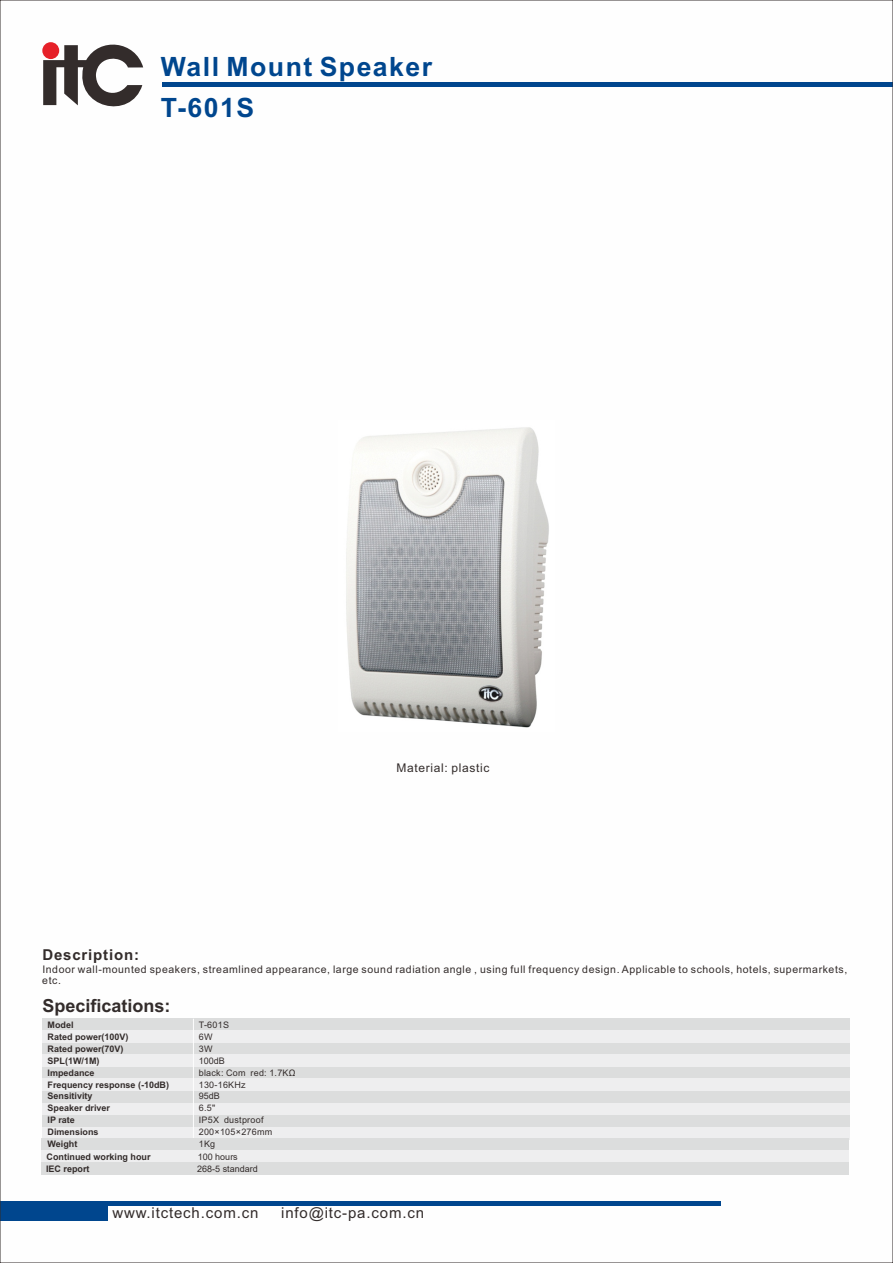
<style>
.page{position:relative;width:893px;height:1263px;background:#fff}
.page>*{position:absolute;margin:0;border:0;box-sizing:border-box;transform-origin:0 0}
.t1{font:700 26.55px/41.1px "Arial";letter-spacing:.055em;color:#00468e}
.t2{font:700 18px "Arial";color:#332c2b}
.t3{font:15px "Arial";letter-spacing:.055em;color:#332c2b}
.t4{font:700 15px "Arial";letter-spacing:.055em;color:#332c2b}
.t5{font:12px "Arial";letter-spacing:.055em;color:#332c2b}
.t6{font:10.5px/11.7px "Arial";letter-spacing:.055em;color:#332c2b}
.t7{font:700 9px/12px "Arial";color:#332c2b}
.t8{font:9px/12px "Arial";letter-spacing:.03em;color:#332c2b}
.t9{font:9px "Arial";color:#332c2b}
</style>
<div class="page">
<hr style="left:0;top:1202px;width:720px;height:4px;background:#00468e">
<div style="left:0;top:1202px;width:108px;height:18px;background:#00468e"></div>
<hr style="left:163px;top:82px;width:730px;height:4px;background:#00468e">
<svg style="left:43px;top:42px;width:100px;height:65px"></svg>
<div style="left:42px;top:1019px;width:808px;height:12px;background:#dcdddd"></div>
<div style="left:42px;top:1067px;width:808px;height:12px;background:#dcdddd"></div>
<div style="left:42px;top:1043px;width:808px;height:12px;background:#dcdddd"></div>
<div style="left:42px;top:1055px;width:808px;height:12px;background:#eeeeef"></div>
<div style="left:42px;top:1031px;width:808px;height:12px;background:#eeeeef"></div>
<div style="left:42px;top:1091px;width:808px;height:12px;background:#dcdddd"></div>
<div style="left:42px;top:1079px;width:808px;height:12px;background:#eeeeef"></div>
<div style="left:42px;top:1103px;width:808px;height:12px;background:#eeeeef"></div>
<div style="left:42px;top:1115px;width:808px;height:12px;background:#dcdddd"></div>
<img style="left:346px;top:427px;width:203px;height:301px">
<div style="left:42px;top:1127px;width:808px;height:12px;background:#eeeeef"></div>
<hr style="left:193px;top:1019px;width:1px;height:120px;background:#fefefe">
<div style="left:41px;top:1138px;width:808px;height:12px;background:#dcdddd"></div>
<div style="left:41px;top:1150px;width:808px;height:12px;background:#eeeeef"></div>
<div style="left:41px;top:1162px;width:808px;height:12px;background:#dcdddd"></div>
<h1 class="t1" style="left:161px;top:48px;width:273px">Wall Mount Speaker<br>T-601S</h1>
<h3 class="t5" style="left:397px;top:763px;width:94px">Material: plastic</h3>
<h3 class="t4" style="left:42px;top:949px;width:98px">Description:</h3>
<p class="t6" style="left:42px;top:964px;width:806px">Indoor wall-mounted speakers, streamlined appearance, large sound radiation angle , using full frequency design. Applicable to schools, hotels, supermarkets, etc.</p>
<p class="t8" style="left:199px;top:1020px;width:98px">T-601S<br>6W<br>3W<br>100dB<br>black: Com red: 1.7KΩ</p>
<p class="t8" style="left:199px;top:1089px;width:75px">95dB<br>6.5"<br>IP5X dustproof<br>200×105×276mm</p>
<h2 class="t2" style="left:42px;top:999px;width:130px">Specifications:</h2>
<p class="t7" style="left:48px;top:1020px;width:83px">Model<br>Rated power(100V)<br>Rated power(70V)<br>SPL(1W/1M)<br>Impedance</p>
<p class="t7" style="left:48px;top:1090px;width:64px">Sensitivity<br>Speaker driver<br>IP rate<br>Dimensions</p>
<p class="t7" style="left:48px;top:1080px;width:123px">Frequency response (-10dB)</p>
<p class="t8" style="left:199px;top:1080px;width:49px">130-16KHz</p>
<p class="t7" style="left:48px;top:1138px;width:31px">Weight</p>
<p class="t8" style="left:199px;top:1138px;width:18px">1Kg</p>
<p class="t7" style="left:47px;top:1151px;width:106px">Continued working hour</p>
<p class="t9" style="left:198px;top:1150px;width:42px">100 hours</p>
<p class="t7" style="left:46px;top:1163px;width:45px">IEC report</p>
<p class="t9" style="left:197px;top:1162px;width:62px">268-5 standard</p>
<h3 class="t3" style="left:112px;top:1207px;width:147px">www.itctech.com.cn</h3>
<h3 class="t3" style="left:281px;top:1207px;width:144px">info@itc-pa.com.cn</h3>
</div>
